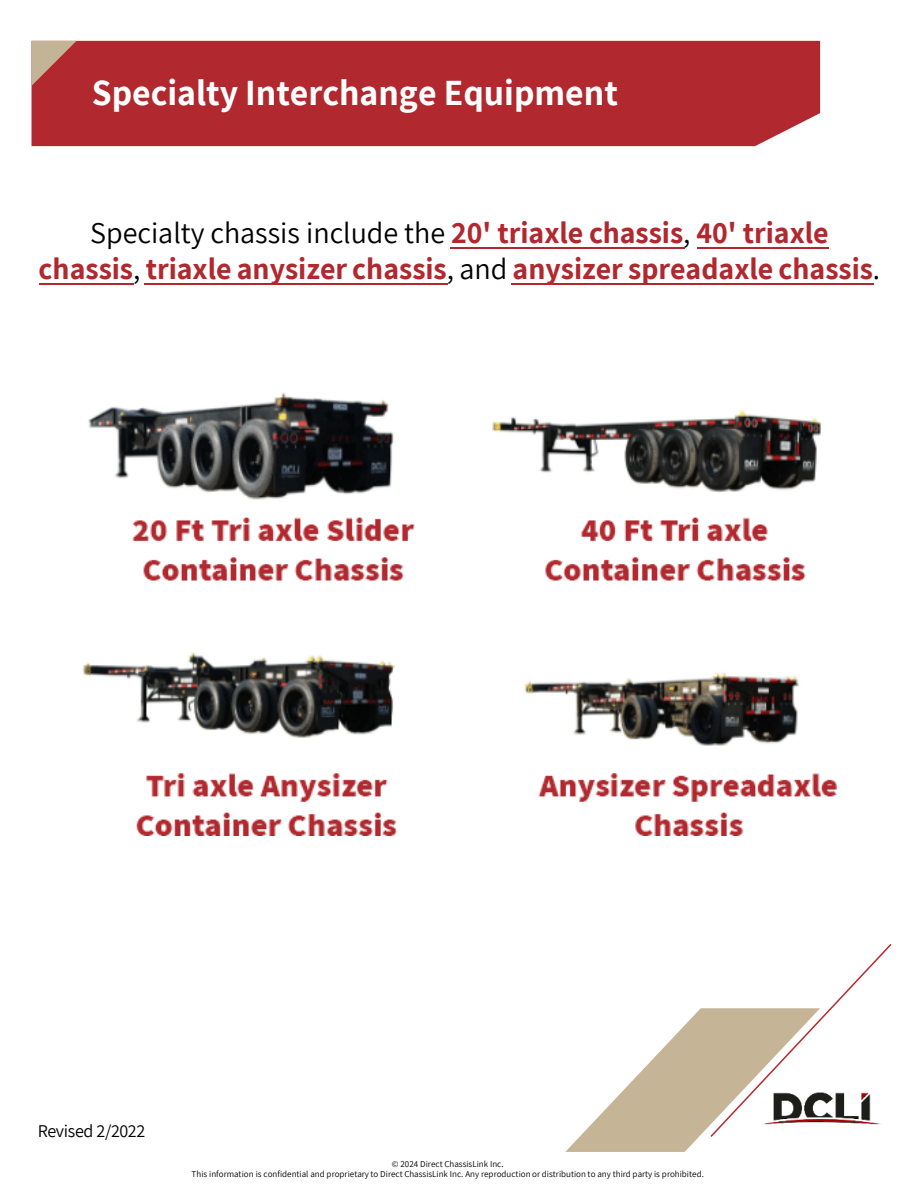
<style>
.page{position:relative;width:918px;height:1188px;background:#fff}
.page>*{position:absolute;margin:0;border:0;box-sizing:border-box;transform-origin:0 0}
.t1{font:700 36px "Assistant";color:#fff}
.t2{font:700 30px/36px "Assistant";color:#b1282e;text-align:center}
.t3{font:18px "Assistant";letter-spacing:-.02em;color:#000}
.t4{font:9px/10.8px "Assistant";color:#000;text-align:center}
.s1{font-weight:400;color:#000}
</style>
<div class="page">
<svg style="left:565px;top:944px;width:327px;height:208px"></svg>
<div style="left:32px;top:41px;width:788px;height:105px;background:#b1282e"></div>
<svg style="left:32px;top:41px;width:44px;height:45px;background:#b96d62"></svg>
<img style="left:749px;top:1076px;width:142px;height:76px">
<img style="left:83px;top:393px;width:753px;height:442px">
<hr style="left:450px;top:247px;width:234px;height:2px;background:#b1282e">
<hr style="left:697px;top:247px;width:131px;height:2px;background:#b1282e">
<hr style="left:39px;top:283px;width:81px;height:2px;background:#b1282e">
<svg style="left:120px;top:283px;width:13px;height:2px"></svg>
<hr style="left:145px;top:283px;width:303px;height:2px;background:#b1282e">
<hr style="left:512px;top:283px;width:362px;height:2px;background:#b1282e">
<h1 class="t1" style="left:92px;top:79px;width:527px">Specialty Interchange Equipment</h1>
<h2 class="t2" style="left:39px;top:218px;width:843px"><span class="s1">Specialty chassis include the</span> 20' triaxle chassis<span class="s1">,</span> 40' triaxle chassis<span class="s1">,</span> triaxle anysizer chassis<span class="s1">, and</span> anysizer spreadaxle chassis<span class="s1">.</span></h2>
<h3 class="t3" style="left:38px;top:1124px;width:109px">Revised 2/2022</h3>
<p class="t4" style="left:192px;top:1159px;width:514px">© 2024 Direct ChassisLink Inc.<br>This information is confidential and proprietary to Direct ChassisLink Inc. Any reproduction or distribution to any third party is prohibited.</p>
</div>
